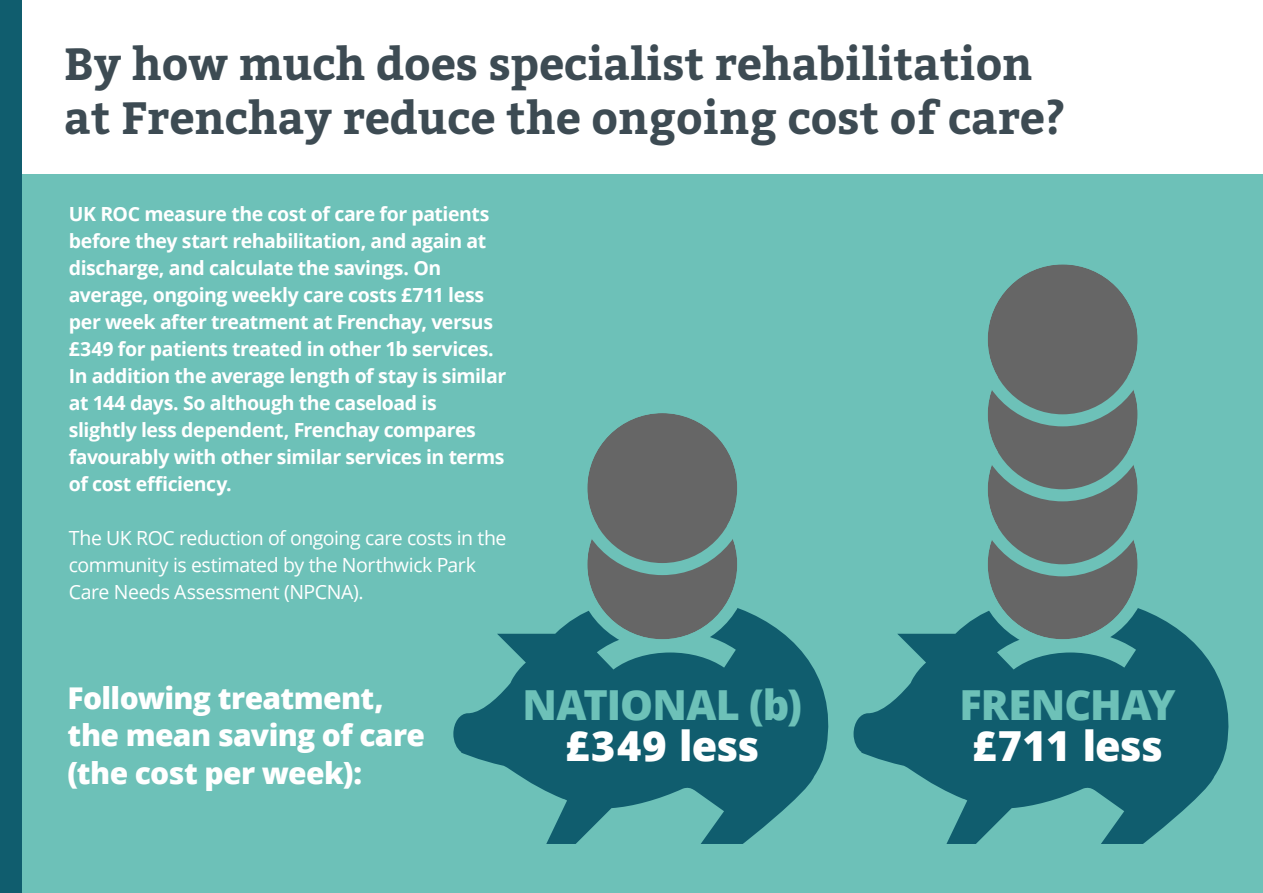
<style>
.page{position:relative;width:1263px;height:893px;background:#fff}
.page>*{position:absolute;margin:0;border:0;box-sizing:border-box;transform-origin:0 0}
.t1{font:700 45px/54px "Bitter";color:#3d4b53}
.t2{font:800 41.4px "Open Sans";letter-spacing:-.02em;color:#6dc1b8}
.t3{font:800 41.4px "Open Sans";letter-spacing:-.025em;color:#fff}
.t4{font:800 30px/37.5px "Open Sans";letter-spacing:-.02em;color:#fff}
.t5{font:700 19.5px/27px "Open Sans";letter-spacing:-.025em;color:#fff}
.t6{font:19.5px/27px "Open Sans";letter-spacing:-.025em;color:#fff}
</style>
<div class="page">
<div style="left:1px;top:174px;width:1262px;height:719px;background:#6dc1b8"></div>
<div style="left:0;top:0;width:22px;height:893px;background:#105d6e"></div>
<svg style="left:853px;top:613px;width:376px;height:231px;fill:#105d6e"></svg>
<svg style="left:976px;top:264px;width:174px;height:387px"></svg>
<svg style="left:453px;top:613px;width:376px;height:231px;fill:#105d6e"></svg>
<svg style="left:575px;top:413px;width:174px;height:238px"></svg>
<h1 class="t1" style="left:64px;top:38px;width:1003px">By how much does specialist rehabilitation at Frenchay reduce the ongoing cost of care?</h1>
<p class="t5" style="left:69px;top:200px;width:439px">UK ROC measure the cost of care for patients before they start rehabilitation, and again at discharge, and calculate the savings. On average, ongoing weekly care costs £711 less per week after treatment at Frenchay, versus £349 for patients treated in other 1b services.<br>In addition the average length of stay is similar at 144 days. So although the caseload is slightly less dependent, Frenchay compares favourably with other similar services in terms of cost efficiency.</p>
<p class="t6" style="left:69px;top:524px;width:439px">The UK ROC reduction of ongoing care costs in the community is estimated by the Northwick Park<br>Care Needs Assessment (NPCNA).</p>
<h3 class="t4" style="left:68px;top:677px;width:359px">Following treatment, the mean saving of care (the cost per week):</h3>
<h2 class="t2" style="left:522px;top:673px;width:281px">NATIONAL (b)</h2>
<h2 class="t3" style="left:565px;top:714px;width:195px">£349 less</h2>
<h2 class="t2" style="left:959px;top:673px;width:218px">FRENCHAY</h2>
<h2 class="t3" style="left:972px;top:714px;width:192px">£711 less</h2>
</div>
